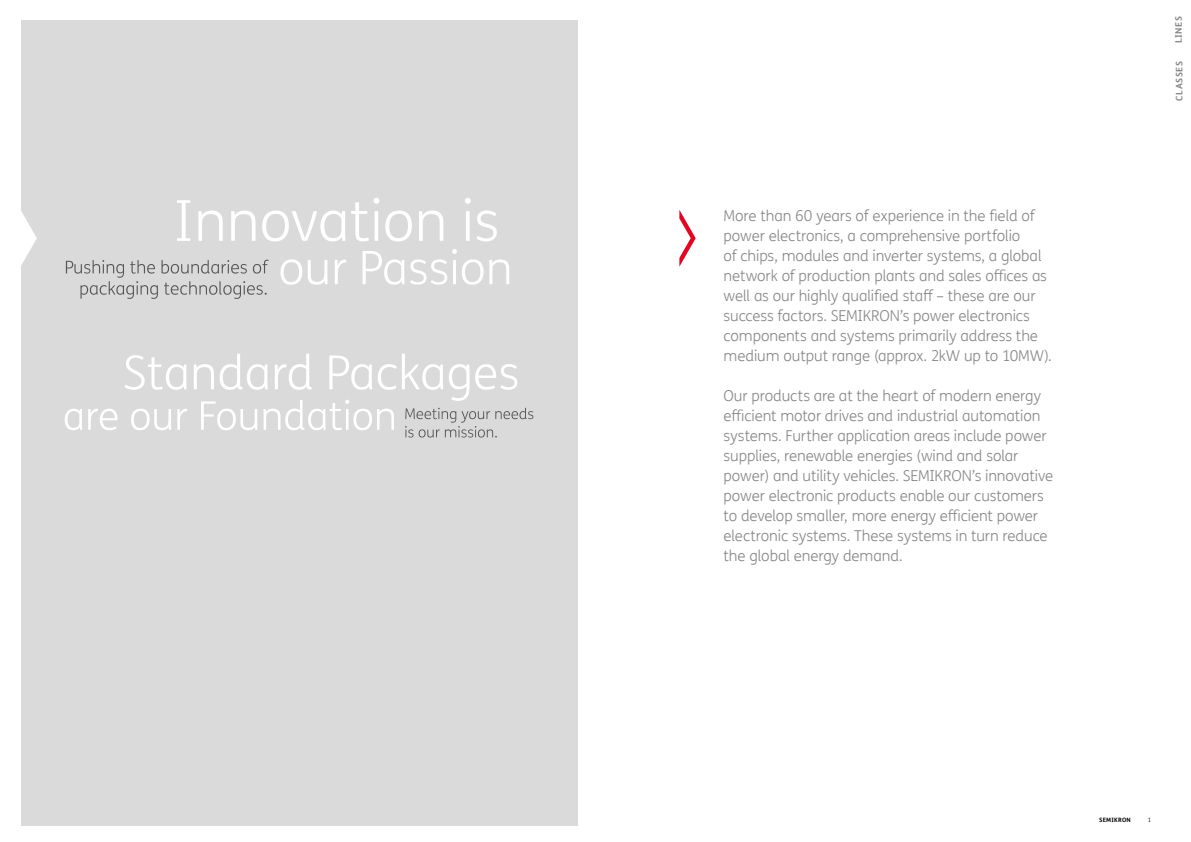
<style>
.page{position:relative;width:1191px;height:842px;background:#fff}
.page>*{position:absolute;margin:0;border:0;box-sizing:border-box;transform-origin:0 0}
.t1{font:300 15px/20px "FS Me Pro";letter-spacing:-.005em;color:#878787}
.t2{font:700 9px "FS Me Pro";letter-spacing:.065em;color:#878787}
.t3{font:700 6px "FS Me Pro";letter-spacing:.04em;color:#000}
.t4{font:300 6px "FS Me Pro";color:#000}
</style>
<div class="page">
<svg style="left:679px;top:210px;width:16px;height:57px"></svg>
<div style="left:21px;top:20px;width:556px;height:806px;background:#dadada"></div>
<svg style="left:21px;top:211px;width:16px;height:54px"></svg>
<svg style="left:65px;top:354px;width:468px;height:83px"></svg>
<svg style="left:280px;top:249px;width:229px;height:36px"></svg>
<svg style="left:66px;top:260px;width:203px;height:39px"></svg>
<svg style="left:177px;top:198px;width:320px;height:43px"></svg>
<p class="t1" style="left:723px;top:205px;width:330px">More than 60 years of experience in the field of power electronics, a comprehensive portfolio<br>of chips, modules and inverter systems, a global network of production plants and sales offices as well as our highly qualified staff – these are our success factors. SEMIKRON’s power electronics components and systems primarily address the medium output range (approx. 2kW up to 10MW).</p>
<p class="t1" style="left:723px;top:385px;width:331px">Our products are at the heart of modern energy efficient motor drives and industrial automation systems. Further application areas include power supplies, renewable energies (wind and solar power) and utility vehicles. SEMIKRON’s innovative power electronic products enable our customers to develop smaller, more energy efficient power electronic systems. These systems in turn reduce the global energy demand.</p>
<p class="t2" style="left:1171px;top:43px;width:29px;rotate:-90deg">LINES</p>
<p class="t2" style="left:1172px;top:101px;width:41px;rotate:-90deg">CLASSES</p>
<p class="t3" style="left:1099px;top:815px;width:33px">SEMIKRON</p>
<p class="t4" style="left:1147px;top:816px;width:5px">1</p>
</div>
